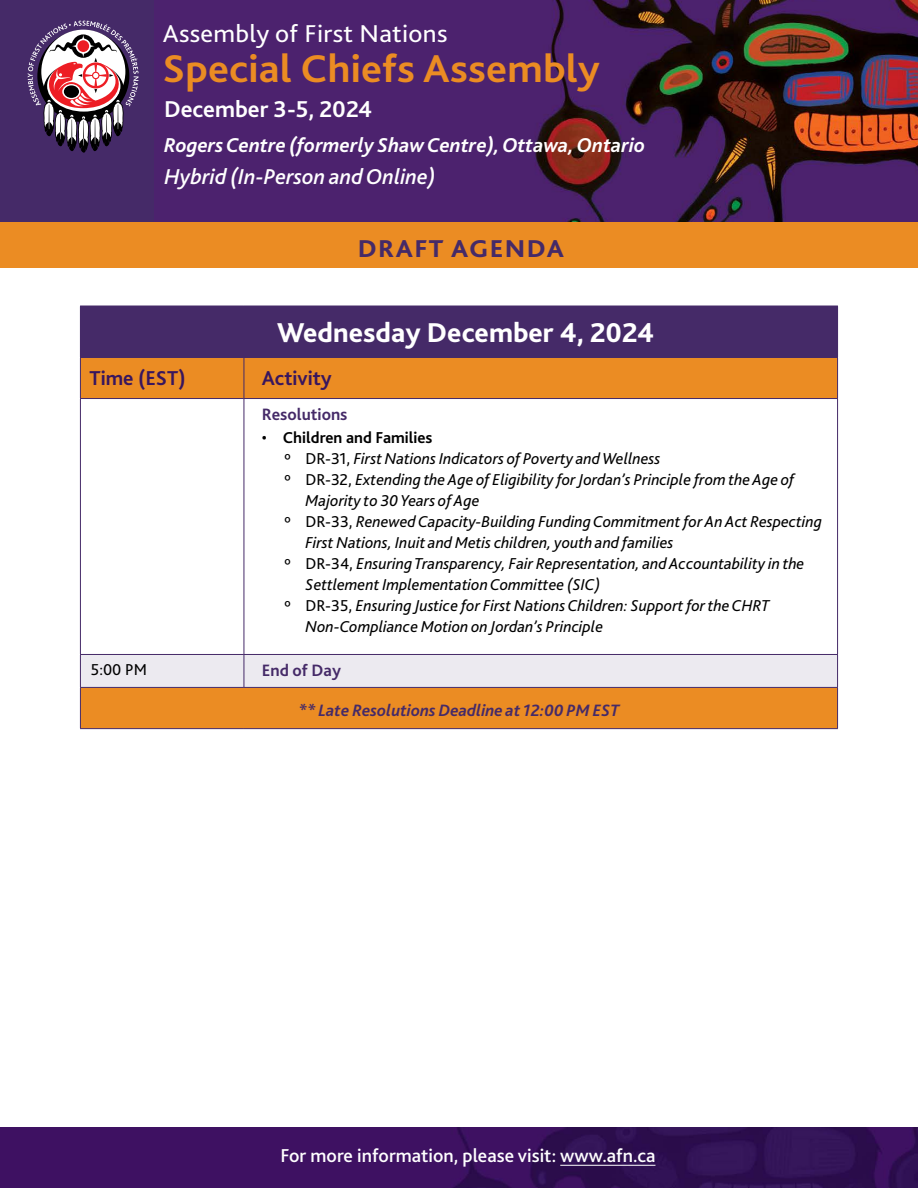
<style>
.page{position:relative;width:918px;height:1188px;background:#fff}
.page>*{position:absolute;margin:0;border:0;box-sizing:border-box;transform-origin:0 0}
.t1{font:700 40.5px "Bliss 2";letter-spacing:.005em;color:#eb8c23;scale:1.05 1}
.t2{font:800 28.5px "Bliss 2";color:#fff}
.t3{font:25.5px "Bliss 2";letter-spacing:.01em;color:#fff;scale:1.05 1}
.t4{font:800 25.5px "Bliss 2";letter-spacing:.05em;color:#452a68;scale:1.05 1}
.t5{font:700 24px "Bliss 2";color:#fff}
.t6{font:italic 500 22.5px "Bliss 2";color:#fff}
.t7{font:italic 700 21px "Bliss 2";color:#fff}
.t8{font:700 21px "Bliss 2";color:#38165e}
.t9{font:500 19.5px "Bliss 2";color:#fff}
.t10{font:italic 700 17.25px "Bliss 2";color:#452a68}
.t11{font:700 17.25px "Bliss 2";color:#452a68}
.t12{font:italic 16.5px "Bliss 2";color:#000}
.t13{font:700 16.5px "Bliss 2";color:#000}
.t14{font:16.5px "Bliss 2";color:#000}
.s1{font-weight:400}
.s2{font-style:normal}
</style>
<div class="page">
<div style="left:0;top:0;width:918px;height:234px;background:#4c226e"></div>
<img style="left:534px;top:0;width:384px;height:222px">
<svg style="left:28px;top:21px;width:111px;height:132px"></svg>
<div style="left:0;top:222px;width:918px;height:46px;background:#eb8c23"></div>
<img style="left:0;top:1128px;width:918px;height:60px">
<hr style="left:560px;top:1165px;width:95px;height:1px;background:#fff">
<div style="left:80px;top:306px;width:758px;height:51px;background:#452a68"></div>
<div style="left:81px;top:358px;width:756px;height:370px;background:#eb8c23"></div>
<svg style="left:81px;top:399px;width:756px;height:255px"></svg>
<div style="left:81px;top:655px;width:756px;height:32px;background:#eceaf0"></div>
<hr style="left:80px;top:357px;width:164px;height:1px;background:#452a68">
<hr style="left:80px;top:358px;width:1px;height:40px;background:#452a68">
<hr style="left:244px;top:357px;width:594px;height:1px;background:#452a68">
<hr style="left:244px;top:358px;width:1px;height:40px;background:#452a68">
<hr style="left:837px;top:358px;width:1px;height:40px;background:#452a68">
<hr style="left:80px;top:398px;width:164px;height:1px;background:#452a68">
<hr style="left:80px;top:399px;width:1px;height:255px;background:#452a68">
<hr style="left:244px;top:398px;width:594px;height:1px;background:#452a68">
<hr style="left:244px;top:399px;width:1px;height:255px;background:#452a68">
<hr style="left:837px;top:399px;width:1px;height:255px;background:#452a68">
<hr style="left:80px;top:654px;width:164px;height:1px;background:#452a68">
<hr style="left:80px;top:655px;width:1px;height:32px;background:#452a68">
<hr style="left:244px;top:654px;width:594px;height:1px;background:#452a68">
<hr style="left:244px;top:655px;width:1px;height:32px;background:#452a68">
<hr style="left:837px;top:655px;width:1px;height:32px;background:#452a68">
<hr style="left:80px;top:687px;width:164px;height:1px;background:#452a68">
<hr style="left:80px;top:688px;width:1px;height:40px;background:#452a68">
<hr style="left:244px;top:687px;width:594px;height:1px;background:#452a68">
<hr style="left:837px;top:688px;width:1px;height:40px;background:#452a68">
<hr style="left:80px;top:728px;width:164px;height:1px;background:#452a68">
<hr style="left:244px;top:728px;width:594px;height:1px;background:#452a68">
<h3 class="t3" style="left:163px;top:18px;width:273px">Assembly of First Nations</h3>
<h1 class="t1" style="left:162px;top:43px;width:418px">Special Chiefs Assembly</h1>
<h3 class="t5" style="left:164px;top:94px;width:210px">December 3-5, 2024</h3>
<p class="t7" style="left:164px;top:132px;width:483px">Rogers Centre (formerly Shaw Centre), Ottawa, Ontario</p>
<h3 class="t6" style="left:164px;top:163px;width:273px">Hybrid (In-Person and Online)</h3>
<h3 class="t4" style="left:358px;top:232px;width:198px">DRAFT AGENDA</h3>
<h2 class="t2" style="left:277px;top:315px;width:379px">Wednesday December 4, 2024</h2>
<p class="t8" style="left:89px;top:365px;width:98px">Time (EST)</p>
<p class="t8" style="left:262px;top:365px;width:71px">Activity</p>
<p class="t11" style="left:262px;top:404px;width:87px">Resolutions</p>
<p class="t13" style="left:262px;top:427px;width:172px"><span class="s1">•</span> Children and Families</p>
<p class="t12" style="left:284px;top:448px;width:377px"><span class="s2">º DR-31,</span> First Nations Indicators of Poverty and Wellness</p>
<p class="t12" style="left:284px;top:469px;width:511px"><span class="s2">º DR-32,</span> Extending the Age of Eligibility for Jordan’s Principle from the Age of</p>
<p class="t12" style="left:305px;top:490px;width:176px">Majority to 30 Years of Age</p>
<p class="t12" style="left:284px;top:511px;width:539px"><span class="s2">º DR-33,</span> Renewed Capacity-Building Funding Commitment for An Act Respecting</p>
<p class="t12" style="left:305px;top:533px;width:370px">First Nations, Inuit and Metis children, youth and families</p>
<p class="t12" style="left:284px;top:554px;width:521px"><span class="s2">º DR-34,</span> Ensuring Transparency, Fair Representation, and Accountability in the</p>
<p class="t12" style="left:305px;top:575px;width:296px">Settlement Implementation Committee (SIC)</p>
<p class="t12" style="left:284px;top:596px;width:486px"><span class="s2">º DR-35,</span> Ensuring Justice for First Nations Children: Support for the CHRT</p>
<p class="t12" style="left:305px;top:617px;width:299px">Non-Compliance Motion on Jordan’s Principle</p>
<p class="t14" style="left:91px;top:660px;width:57px">5:00 PM</p>
<p class="t11" style="left:262px;top:660px;width:81px">End of Day</p>
<p class="t10" style="left:299px;top:699px;width:322px">** Late Resolutions Deadline at 12:00 PM EST</p>
<p class="t9" style="left:280px;top:1144px;width:377px">For more information, please visit: www.afn.ca</p>
</div>
